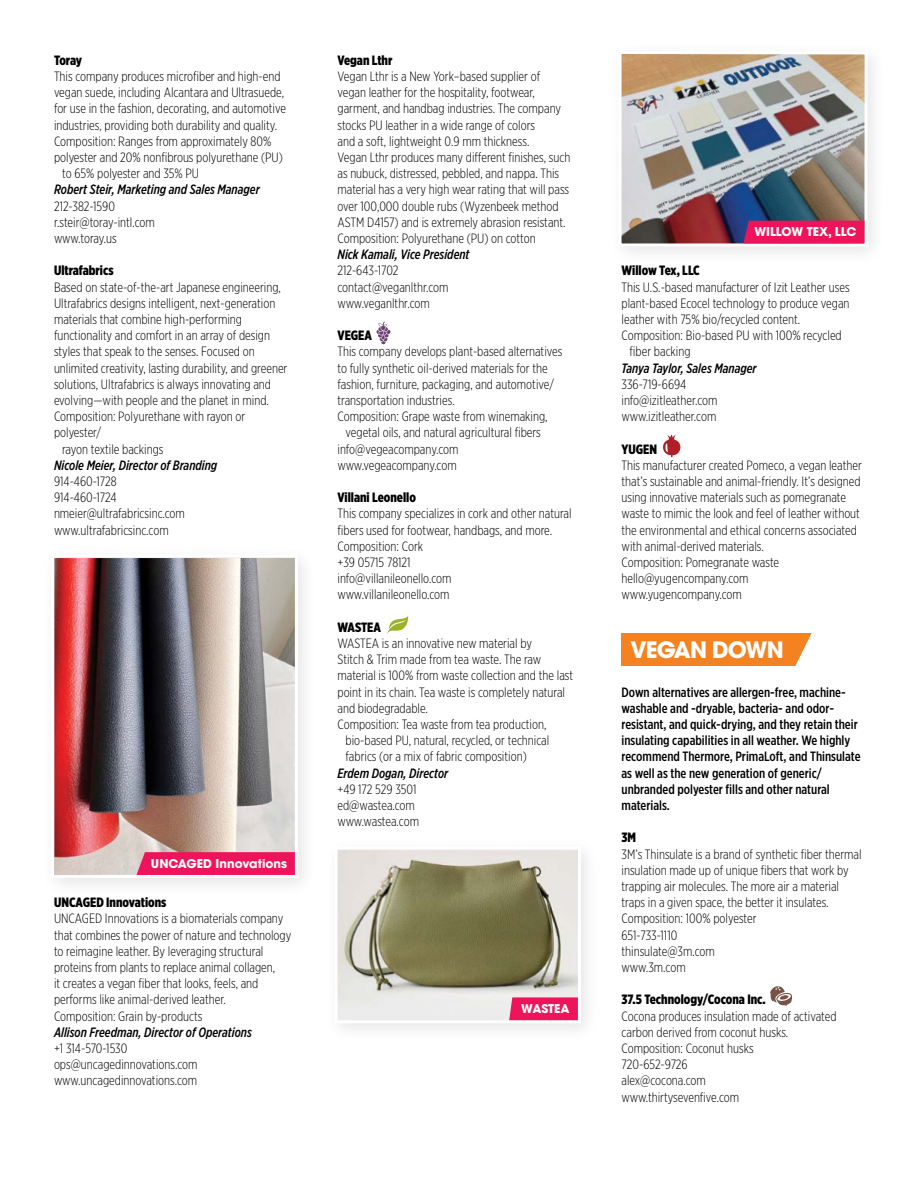
<style>
.page{position:relative;width:918px;height:1188px;background:#fff}
.page>*{position:absolute;margin:0;border:0;box-sizing:border-box;transform-origin:0 0}
.t1{font:700 22.5px "ITC Avant Garde Pro";letter-spacing:-.04em;color:#fff}
.t2{font:300 13.5px/16.2px "Gotham X Narrow";color:#000}
.t3{font:500 13.5px/16.2px "Gotham X Narrow";color:#000}
.t4{font:italic 500 13.5px "Gotham X Narrow";color:#000}
.t5{font:900 13.5px "Gotham X Narrow";color:#000}
.t6{font:700 12px "ITC Avant Garde Pro";color:#fff}
</style>
<div class="page">
<div style="left:41px;top:545px;width:277px;height:353px;background:#000;opacity:.1"></div>
<img style="left:55px;top:559px;width:239px;height:315px">
<div style="left:51px;top:555px;width:247px;height:323px;border:3px solid #fff"></div>
<svg style="left:137px;top:852px;width:158px;height:23px"></svg>
<div style="left:324px;top:837px;width:276px;height:206px;background:#000;opacity:.1"></div>
<img style="left:339px;top:851px;width:238px;height:168px">
<div style="left:335px;top:847px;width:246px;height:176px;border:3px solid #fff"></div>
<svg style="left:509px;top:997px;width:69px;height:23px"></svg>
<div style="left:622px;top:634px;width:209px;height:32px;background:#f58220"></div>
<svg style="left:791px;top:633px;width:40px;height:33px"></svg>
<img style="left:621px;top:54px;width:248px;height:194px">
<div style="left:743px;top:221px;width:121px;height:22px;background:#ed145b"></div>
<svg style="left:376px;top:322px;width:15px;height:22px"></svg>
<svg style="left:386px;top:616px;width:22px;height:19px"></svg>
<svg style="left:770px;top:986px;width:22px;height:20px"></svg>
<svg style="left:663px;top:435px;width:18px;height:23px"></svg>
<p class="t5" style="left:54px;top:52px;width:30px">Toray</p>
<p class="t2" style="left:54px;top:68px;width:228px">This company produces microfiber and high-end</p>
<p class="t2" style="left:54px;top:84px;width:232px">vegan suede, including Alcantara and Ultrasuede,</p>
<p class="t2" style="left:54px;top:100px;width:233px">for use in the fashion, decorating, and automotive</p>
<p class="t2" style="left:54px;top:117px;width:225px">industries, providing both durability and quality.</p>
<p class="t2" style="left:54px;top:133px;width:219px">Composition: Ranges from approximately 80%</p>
<p class="t2" style="left:54px;top:149px;width:230px">polyester and 20% nonfibrous polyurethane (PU)</p>
<p class="t2" style="left:62px;top:165px;width:139px">to 65% polyester and 35% PU</p>
<p class="t4" style="left:54px;top:181px;width:207px">Robert Steir, Marketing and Sales Manager</p>
<p class="t2" style="left:54px;top:198px;width:102px">212-382-1590 r.steir@toray-intl.com www.toray.us</p>
<p class="t5" style="left:54px;top:262px;width:61px">Ultrafabrics</p>
<p class="t2" style="left:54px;top:279px;width:228px">Based on state-of-the-art Japanese engineering,</p>
<p class="t2" style="left:54px;top:295px;width:223px">Ultrafabrics designs intelligent, next-generation</p>
<p class="t2" style="left:54px;top:311px;width:190px">materials that combine high-performing</p>
<p class="t2" style="left:54px;top:327px;width:218px">functionality and comfort in an array of design</p>
<p class="t2" style="left:54px;top:343px;width:202px">styles that speak to the senses. Focused on</p>
<p class="t2" style="left:54px;top:360px;width:235px">unlimited creativity, lasting durability, and greener</p>
<p class="t2" style="left:54px;top:376px;width:219px">solutions, Ultrafabrics is always innovating and</p>
<p class="t2" style="left:54px;top:392px;width:216px">evolving—with people and the planet in mind.</p>
<p class="t2" style="left:54px;top:408px;width:193px">Composition: Polyurethane with rayon or</p>
<p class="t2" style="left:54px;top:424px;width:49px">polyester/</p>
<p class="t2" style="left:62px;top:441px;width:103px">rayon textile backings</p>
<p class="t4" style="left:54px;top:457px;width:165px">Nicole Meier, Director of Branding</p>
<p class="t2" style="left:54px;top:473px;width:133px">914-460-1728<br>914-460-1724 nmeier@ultrafabricsinc.com www.ultrafabricsinc.com</p>
<p class="t6" style="left:151px;top:856px;width:138px">UNCAGED Innovations</p>
<p class="t5" style="left:54px;top:894px;width:114px">UNCAGED Innovations</p>
<p class="t2" style="left:54px;top:910px;width:239px">UNCAGED Innovations is a biomaterials company that combines the power of nature and technology to reimagine leather. By leveraging structural proteins from plants to replace animal collagen,<br>it creates a vegan fiber that looks, feels, and performs like animal-derived leather.<br>Composition: Grain by-products</p>
<p class="t4" style="left:54px;top:1024px;width:199px">Allison Freedman, Director of Operations</p>
<p class="t2" style="left:54px;top:1040px;width:145px">+1 314-570-1530 ops@uncagedinnovations.com www.uncagedinnovations.com</p>
<p class="t5" style="left:338px;top:52px;width:56px">Vegan Lthr</p>
<p class="t2" style="left:338px;top:68px;width:234px">Vegan Lthr is a New York–based supplier of vegan leather for the hospitality, footwear, garment, and handbag industries. The company stocks PU leather in a wide range of colors<br>and a soft, lightweight 0.9 mm thickness.<br>Vegan Lthr produces many different finishes, such as nubuck, distressed, pebbled, and nappa. This material has a very high wear rating that will pass over 100,000 double rubs (Wyzenbeek method ASTM D4157) and is extremely abrasion resistant.<br>Composition: Polyurethane (PU) on cotton</p>
<p class="t4" style="left:338px;top:246px;width:134px">Nick Kamali, Vice President</p>
<p class="t2" style="left:338px;top:262px;width:113px">212-643-1702 contact@veganlthr.com www.veganlthr.com</p>
<p class="t5" style="left:338px;top:327px;width:36px">VEGEA</p>
<p class="t2" style="left:338px;top:343px;width:226px">This company develops plant-based alternatives</p>
<p class="t2" style="left:338px;top:360px;width:212px">to fully synthetic oil-derived materials for the</p>
<p class="t2" style="left:338px;top:376px;width:218px">fashion, furniture, packaging, and automotive/</p>
<p class="t2" style="left:338px;top:392px;width:119px">transportation industries.</p>
<p class="t2" style="left:338px;top:408px;width:212px">Composition: Grape waste from winemaking,</p>
<p class="t2" style="left:346px;top:424px;width:197px">vegetal oils, and natural agricultural fibers</p>
<p class="t2" style="left:338px;top:441px;width:123px">info@vegeacompany.com</p>
<p class="t2" style="left:338px;top:457px;width:121px">www.vegeacompany.com</p>
<p class="t5" style="left:338px;top:489px;width:80px">Villani Leonello</p>
<p class="t2" style="left:338px;top:505px;width:236px">This company specializes in cork and other natural fibers used for footwear, handbags, and more.<br>Composition: Cork<br>+39 05715 78121<br>info@villanileonello.com<br>www.villanileonello.com</p>
<p class="t5" style="left:338px;top:619px;width:45px">WASTEA</p>
<p class="t2" style="left:338px;top:635px;width:196px">WASTEA is an innovative new material by</p>
<p class="t2" style="left:338px;top:651px;width:205px">Stitch &amp; Trim made from tea waste. The raw</p>
<p class="t2" style="left:338px;top:667px;width:237px">material is 100% from waste collection and the last</p>
<p class="t2" style="left:338px;top:684px;width:229px">point in its chain. Tea waste is completely natural</p>
<p class="t2" style="left:338px;top:700px;width:92px">and biodegradable.</p>
<p class="t2" style="left:338px;top:716px;width:210px">Composition: Tea waste from tea production,</p>
<p class="t2" style="left:346px;top:732px;width:205px">bio-based PU, natural, recycled, or technical</p>
<p class="t2" style="left:346px;top:748px;width:183px">fabrics (or a mix of fabric composition)</p>
<p class="t4" style="left:338px;top:765px;width:112px">Erdem Dogan, Director</p>
<p class="t2" style="left:338px;top:781px;width:83px">+49 172 529 3501 ed@wastea.com www.wastea.com</p>
<p class="t6" style="left:521px;top:1001px;width:50px">WASTEA</p>
<p class="t6" style="left:754px;top:224px;width:104px">WILLOW TEX, LLC</p>
<p class="t5" style="left:622px;top:262px;width:80px">Willow Tex, LLC</p>
<p class="t2" style="left:622px;top:279px;width:230px">This U.S.-based manufacturer of Izit Leather uses</p>
<p class="t2" style="left:622px;top:295px;width:229px">plant-based Ecocel technology to produce vegan</p>
<p class="t2" style="left:622px;top:311px;width:180px">leather with 75% bio/recycled content.</p>
<p class="t2" style="left:622px;top:327px;width:222px">Composition: Bio-based PU with 100% recycled</p>
<p class="t2" style="left:630px;top:343px;width:62px">fiber backing</p>
<p class="t4" style="left:622px;top:360px;width:137px">Tanya Taylor, Sales Manager</p>
<p class="t2" style="left:622px;top:376px;width:98px">336-719-6694 info@izitleather.com www.izitleather.com</p>
<p class="t5" style="left:622px;top:440px;width:37px">YUGEN</p>
<p class="t2" style="left:622px;top:457px;width:242px">This manufacturer created Pomeco, a vegan leather that’s sustainable and animal-friendly. It’s designed using innovative materials such as pomegranate waste to mimic the look and feel of leather without the environmental and ethical concerns associated with animal-derived materials.<br>Composition: Pomegranate waste hello@yugencompany.com www.yugencompany.com</p>
<h1 class="t1" style="left:631px;top:634px;width:155px">VEGAN DOWN</h1>
<p class="t3" style="left:622px;top:684px;width:241px">Down alternatives are allergen-free, machine&shy;washable and -dryable, bacteria- and odor&shy;resistant, and quick-drying, and they retain their insulating capabilities in all weather. We highly recommend Thermore, PrimaLoft, and Thinsulate as well as the new generation of generic/ unbranded polyester fills and other natural materials.</p>
<p class="t5" style="left:622px;top:829px;width:16px">3M</p>
<p class="t2" style="left:622px;top:846px;width:242px">3M’s Thinsulate is a brand of synthetic fiber thermal insulation made up of unique fibers that work by trapping air molecules. The more air a material traps in a given space‚ the better it insulates.<br>Composition: 100% polyester<br>651-733-1110<br>thinsulate@3m.com<br>www.3m.com</p>
<p class="t5" style="left:622px;top:991px;width:146px">37.5 Technology/Cocona Inc.</p>
<p class="t2" style="left:622px;top:1008px;width:217px">Cocona produces insulation made of activated carbon derived from coconut husks.<br>Composition: Coconut husks<br>720-652-9726<br>alex@cocona.com<br>www.thirtysevenfive.com</p>
</div>
